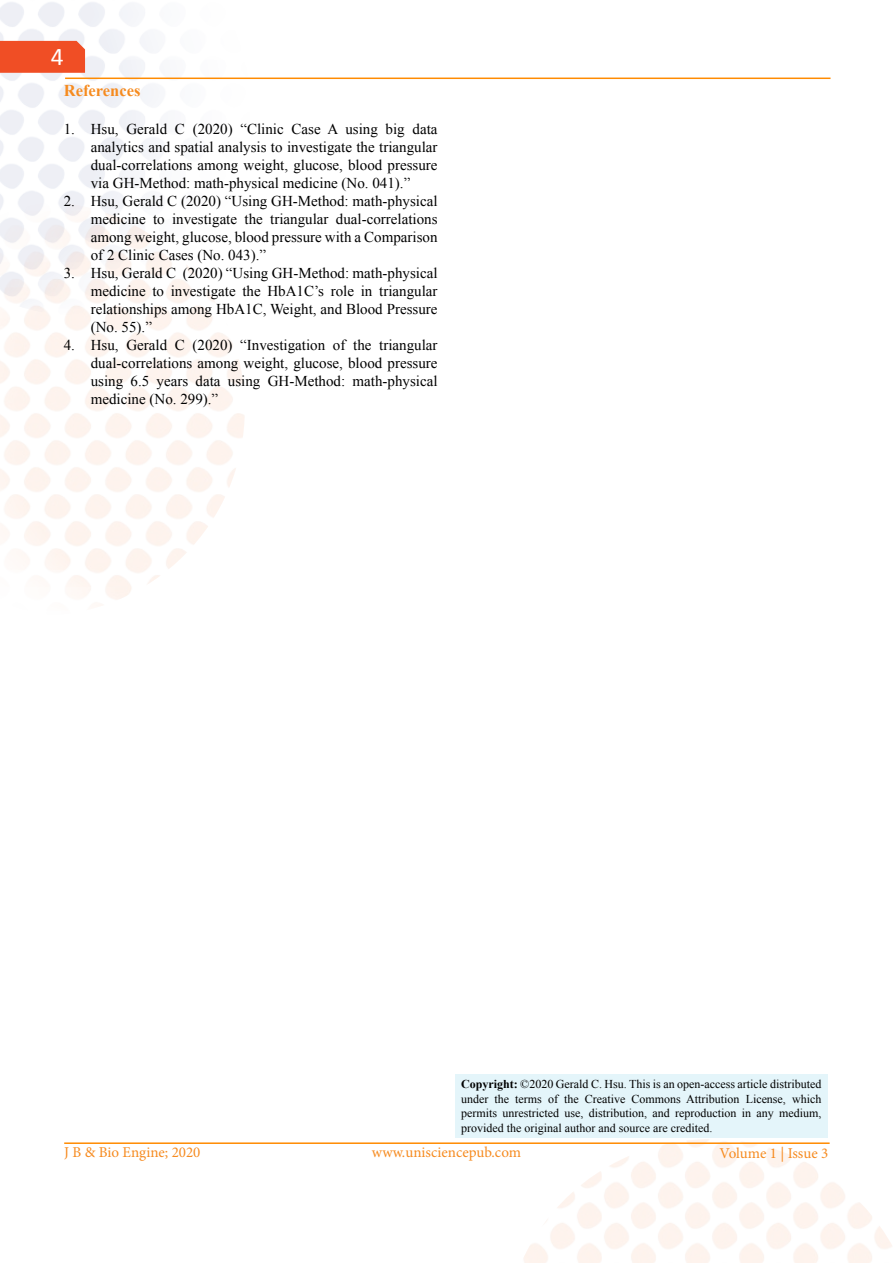
<style>
.page{position:relative;width:893px;height:1263px;background:#fff}
.page>*{position:absolute;margin:0;border:0;box-sizing:border-box;transform-origin:0 0}
.t1{font:25.5px "Calibri";color:#fff}
.t2{font:700 16.5px "Times New Roman";color:#f68b1f}
.t3{font:15px/18px "Times New Roman";color:#000;text-align:justify}
.t4{font:15px "Minion Pro";color:#f68b20}
.t5{font:12px/14.4px "Times New Roman";color:#000;text-align:justify}
.s1{font-weight:700}
</style>
<div class="page">
<div style="left:0;top:41px;width:85px;height:32px;background:#f04e25"></div>
<hr style="left:64px;top:1142px;width:766px;height:2px;background:#ff8b01">
<hr style="left:65px;top:78px;width:765px;height:1px;background:#ff8b01">
<div style="left:455px;top:1074px;width:372px;height:64px;background:#e4f5fa"></div>
<h1 class="t1" style="left:51px;top:40px;width:14px">4</h1>
<p class="t2" style="left:64px;top:79px;width:78px">References</p>
<p class="t3" style="left:91px;top:120px;width:348px;text-indent:-27px">1. Hsu, Gerald C (2020) “Clinic Case A using big data analytics and spatial analysis to investigate the triangular dual-correlations among weight, glucose, blood pressure via GH-Method: math-physical medicine (No. 041).”</p>
<p class="t3" style="left:91px;top:192px;width:348px;text-indent:-27px">2. Hsu, Gerald C (2020) “Using GH-Method: math-physical medicine to investigate the triangular dual-correlations among weight, glucose, blood pressure with a Comparison of 2 Clinic Cases (No. 043).”</p>
<p class="t3" style="left:91px;top:264px;width:348px;text-indent:-27px">3. Hsu, Gerald C (2020) “Using GH-Method: math-physical medicine to investigate the HbA1C’s role in triangular relationships among HbA1C, Weight, and Blood Pressure (No. 55).”</p>
<p class="t3" style="left:91px;top:336px;width:348px;text-indent:-27px">4. Hsu, Gerald C (2020) “Investigation of the triangular dual-correlations among weight, glucose, blood pressure using 6.5 years data using GH-Method: math-physical medicine (No. 299).”</p>
<p class="t5" style="left:461px;top:1077px;width:362px"><span class="s1">Copyright:</span> ©2020 Gerald C. Hsu. This is an open-access article distributed under the terms of the Creative Commons Attribution License, which permits unrestricted use, distribution, and reproduction in any medium, provided the original author and source are credited.</p>
<p class="t4" style="left:64px;top:1142px;width:138px">J B &amp; Bio Engine; 2020</p>
<p class="t4" style="left:372px;top:1142px;width:151px">www.unisciencepub.com</p>
<p class="t4" style="left:720px;top:1143px;width:110px">Volume 1 | Issue 3</p>
</div>
